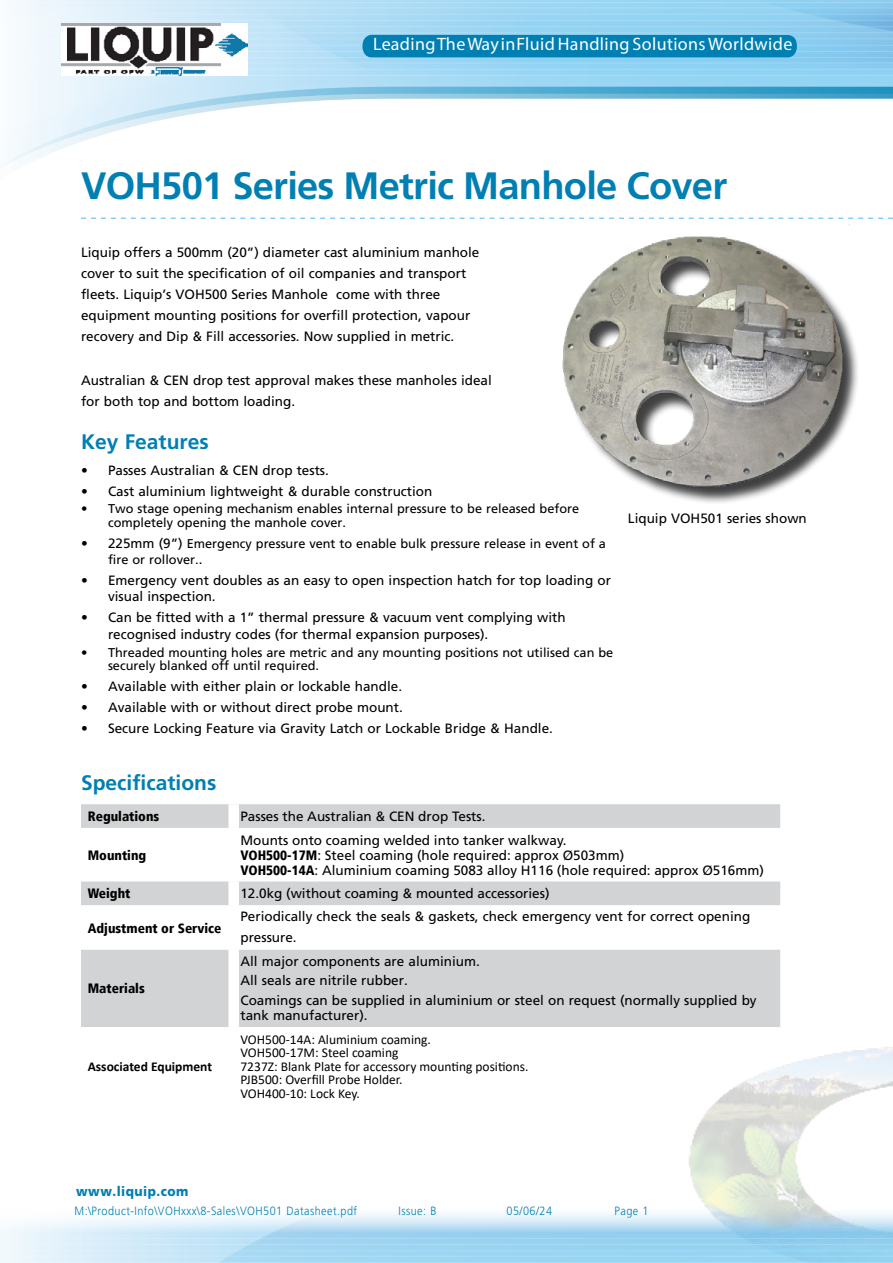
<style>
.page{position:relative;width:893px;height:1263px;background:#fff}
.page>*{position:absolute;margin:0;border:0;box-sizing:border-box;transform-origin:0 0}
.t1{font:700 38.1px "Frutiger LT Std";letter-spacing:-.02em;color:#007fb3}
.t2{font:700 21px "Frutiger LT Std";color:#007fb3}
.t3{font:18px "Myriad Pro";letter-spacing:.02em;color:#fff}
.t4{font:13.5px/21px "Frutiger LT Std";color:#000}
.t5{font:13.5px/13.5px "Calibri";color:#000}
.t6{font:900 condensed 13.5px "Frutiger LT Std";color:#000}
.t7{font:700 13.5px "Calibri";color:#000}
.t8{font:900 13.5px "Frutiger LT Std";letter-spacing:.04em;color:#007fb3;scale:.91 1}
.t9{font:12.75px/13.5px "Frutiger LT Std";color:#000}
.t10{font:300 12px "Frutiger LT Std";letter-spacing:.04em;color:#007fb3;scale:.91 1}
.s1{font-size:13.5px}
.s2{font-weight:900;font-stretch:condensed}
</style>
<div class="page">
<img style="left:689px;top:1047px;width:204px;height:159px">
<svg style="left:15px;top:0;width:98px;height:81px"></svg>
<svg style="left:113px;top:0;width:780px;height:81px;background:#a1d7f3"></svg>
<hr style="left:0;top:38px;width:893px;height:1px;background:#fff">
<hr style="left:0;top:75px;width:893px;height:1px;background:#fff">
<hr style="left:0;top:32px;width:893px;height:1px;background:#fff">
<hr style="left:0;top:63px;width:893px;height:1px;background:#fff">
<hr style="left:0;top:69px;width:893px;height:1px;background:#fff">
<hr style="left:0;top:26px;width:893px;height:1px;background:#fff">
<hr style="left:0;top:57px;width:893px;height:1px;background:#fff">
<hr style="left:0;top:45px;width:893px;height:1px;background:#fff">
<hr style="left:0;top:51px;width:893px;height:1px;background:#fff">
<hr style="left:0;top:20px;width:893px;height:1px;background:#fff">
<hr style="left:0;top:8px;width:893px;height:1px;background:#fff">
<hr style="left:0;top:14px;width:893px;height:1px;background:#fff">
<hr style="left:0;top:2px;width:893px;height:1px;background:#fff">
<svg style="left:1px;top:81px;width:892px;height:86px"></svg>
<svg style="left:0;top:1220px;width:85px;height:42px"></svg>
<svg style="left:85px;top:1206px;width:808px;height:56px"></svg>
<hr style="left:0;top:1238px;width:893px;height:1px;background:#fff">
<hr style="left:0;top:1250px;width:893px;height:1px;background:#fff">
<hr style="left:0;top:1244px;width:893px;height:1px;background:#fff">
<hr style="left:0;top:1256px;width:893px;height:1px;background:#fff">
<div style="left:564px;top:239px;width:296px;height:267px;background:#000;opacity:.75"></div>
<img style="left:562px;top:224px;width:289px;height:272px">
<svg style="left:81px;top:804px;width:699px;height:223px;fill:#d1d3d4"></svg>
<div style="left:228px;top:804px;width:11px;height:24px;background:#fff"></div>
<div style="left:228px;top:828px;width:11px;height:53px;background:#fff"></div>
<div style="left:228px;top:881px;width:11px;height:24px;background:#fff"></div>
<div style="left:228px;top:905px;width:11px;height:45px;background:#fff"></div>
<div style="left:228px;top:950px;width:11px;height:77px;background:#fff"></div>
<img style="left:62px;top:23px;width:186px;height:52px">
<div style="left:362px;top:35px;width:435px;height:22px;background:#007fb3"></div>
<svg style="left:81px;top:218px;width:812px;height:1px"></svg>
<h3 class="t3" style="left:373px;top:33px;width:421px">Leading The Way in Fluid Handling Solutions Worldwide</h3>
<h1 class="t1" style="left:81px;top:164px;width:648px">VOH501 Series Metric Manhole Cover</h1>
<p class="t4" style="left:81px;top:241px;width:400px">Liquip offers a 500mm (20”) diameter cast aluminium manhole cover to suit the specification of oil companies and transport fleets. Liquip’s VOH500 Series Manhole come with three equipment mounting positions for overfill protection, vapour recovery and Dip &amp; Fill accessories. Now supplied in metric.</p>
<p class="t4" style="left:81px;top:370px;width:412px">Australian &amp; CEN drop test approval makes these manholes ideal for both top and bottom loading.</p>
<h2 class="t2" style="left:81px;top:429px;width:129px">Key Features</h2>
<p class="t4" style="left:81px;top:460px;width:249px">• Passes Australian &amp; CEN drop tests.</p>
<p class="t4" style="left:81px;top:480px;width:353px">• Cast aluminium lightweight &amp; durable construction</p>
<p class="t9" style="left:108px;top:502px;width:473px;text-indent:-27px">• Two stage opening mechanism enables internal pressure to be released before completely opening the manhole cover.</p>
<p class="t9" style="left:108px;top:535px;width:499px;line-height:16.5px;text-indent:-27px"><span class="s1">• 225mm (9”)</span> Emergency pressure vent to enable bulk pressure release in event of a fire or rollover.<span class="s1">.</span></p>
<p class="t4" style="left:108px;top:572px;width:505px;line-height:16.5px;text-indent:-27px">• Emergency vent doubles as an easy to open inspection hatch for top loading or visual inspection.</p>
<p class="t4" style="left:108px;top:609px;width:459px;line-height:16.5px;text-indent:-27px">• Can be fitted with a 1” thermal pressure &amp; vacuum vent complying with recognised industry codes (for thermal expansion purposes).</p>
<p class="t9" style="left:108px;top:645px;width:507px;text-indent:-27px">• Threaded mounting holes are metric and any mounting positions not utilised can be securely blanked off until required.</p>
<p class="t4" style="left:81px;top:676px;width:323px">• Available with either plain or lockable handle.</p>
<p class="t4" style="left:81px;top:697px;width:323px">• Available with or without direct probe mount.</p>
<p class="t4" style="left:81px;top:717px;width:473px">• Secure Locking Feature via Gravity Latch or Lockable Bridge &amp; Handle.</p>
<h2 class="t2" style="left:81px;top:770px;width:137px">Specifications</h2>
<p class="t4" style="left:628px;top:508px;width:180px">Liquip VOH501 series shown</p>
<p class="t6" style="left:88px;top:808px;width:73px">Regulations</p>
<p class="t4" style="left:240px;top:806px;width:247px">Passes the Australian &amp; CEN drop Tests.</p>
<p class="t6" style="left:88px;top:847px;width:60px">Mounting</p>
<p class="t4" style="left:240px;top:833px;width:525px;line-height:15px">Mounts onto coaming welded into tanker walkway.<br><span class="s2">VOH500-17M</span>: Steel coaming (hole required: approx Ø503mm)<br><span class="s2">VOH500-14A</span>: Aluminium coaming 5083 alloy H116 (hole required: approx Ø516mm)</p>
<p class="t6" style="left:88px;top:885px;width:44px">Weight</p>
<p class="t4" style="left:240px;top:883px;width:311px">12.0kg (without coaming &amp; mounted accessories)</p>
<p class="t6" style="left:88px;top:920px;width:135px">Adjustment or Service</p>
<p class="t4" style="left:240px;top:906px;width:511px">Periodically check the seals &amp; gaskets, check emergency vent for correct opening pressure.</p>
<p class="t6" style="left:88px;top:981px;width:59px">Materials</p>
<p class="t4" style="left:240px;top:951px;width:518px;line-height:19.4px">All major components are aluminium.<br>All seals are nitrile rubber.<br>Coamings can be supplied in aluminium or steel on request (normally supplied by</p>
<p class="t4" style="left:240px;top:1004px;width:129px">tank manufacturer).</p>
<p class="t7" style="left:88px;top:1057px;width:126px">Associated Equipment</p>
<p class="t5" style="left:240px;top:1032px;width:289px">VOH500-14A: Aluminium coaming.<br>VOH500-17M: Steel coaming<br>7237Z: Blank Plate for accessory mounting positions.<br>PJB500: Overfill Probe Holder.<br>VOH400-10: Lock Key.</p>
<p class="t8" style="left:76px;top:1183px;width:125px">www.liquip.com</p>
<p class="t10" style="left:75px;top:1204px;width:312px">M:\Product-Info\VOHxxx\8-Sales\VOH501 Datasheet.pdf</p>
<p class="t10" style="left:399px;top:1204px;width:43px">Issue: B</p>
<p class="t10" style="left:507px;top:1204px;width:52px">05/06/24</p>
<p class="t10" style="left:615px;top:1204px;width:39px">Page 1</p>
</div>
